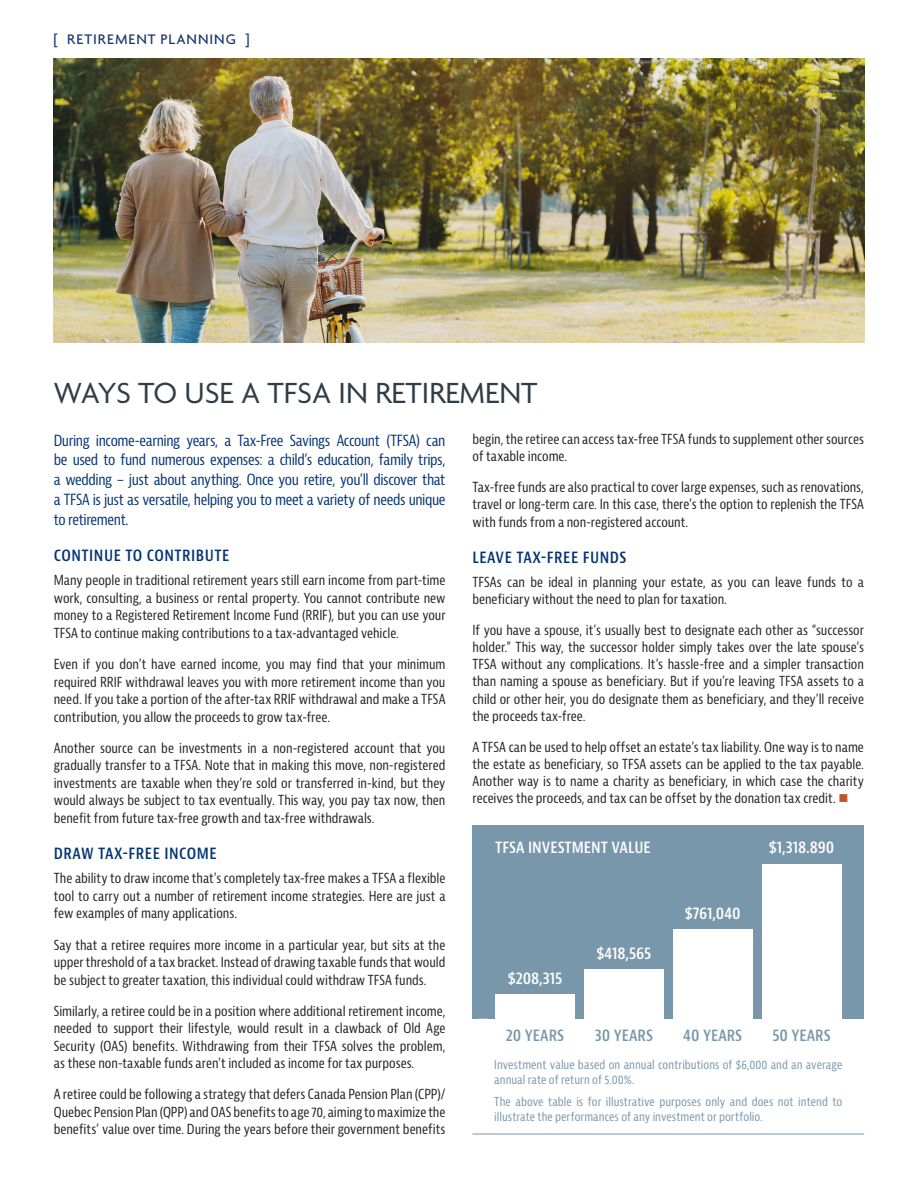
<style>
.page{position:relative;width:918px;height:1188px;background:#fff}
.page>*{position:absolute;margin:0;border:0;box-sizing:border-box;transform-origin:0 0}
.t1{font:31.5px "Agenda";color:#303d47}
.t2{font:600 condensed 16.5px "Bernina Sans";letter-spacing:.03em;color:#053474}
.t3{font:600 condensed 16.5px "Bernina Sans";color:#fff}
.t4{font:600 condensed 16.5px "Bernina Sans";color:#7997aa}
.t5{font:condensed 15px/19.8px "Bernina Sans";letter-spacing:-.025em;color:#053474;text-align:justify}
.t6{font:500 15px "Agenda";letter-spacing:.065em;color:#1b376c}
.t7{font:condensed 13.5px/17.5px "Bernina Sans";color:#231f20;text-align:justify}
.t8{font:condensed 12px/15px "Bernina Sans";letter-spacing:.005em;color:#7997aa}
.s1{color:#c25426}
</style>
<div class="page">
<img style="left:54px;top:59px;width:810px;height:284px">
<div style="left:473px;top:825px;width:391px;height:194px;background:#7997aa"></div>
<div style="left:762px;top:864px;width:80px;height:156px;background:#fff"></div>
<div style="left:673px;top:929px;width:80px;height:91px;background:#fff"></div>
<div style="left:584px;top:970px;width:80px;height:50px;background:#fff"></div>
<div style="left:495px;top:994px;width:80px;height:26px;background:#fff"></div>
<hr style="left:472px;top:1134px;width:392px;height:1px;background:#7997aa">
<p class="t6" style="left:54px;top:30px;width:198px">[ RETIREMENT PLANNING ]</p>
<p class="t1" style="left:54px;top:376px;width:486px">WAYS TO USE A TFSA IN RETIREMENT</p>
<p class="t5" style="left:54px;top:431px;width:393px">During income-earning years, a Tax-Free Savings Account (TFSA) can be used to fund numerous expenses: a child’s education, family trips, a wedding – just about anything. Once you retire, you’ll discover that a TFSA is just as versatile, helping you to meet a variety of needs unique to retirement.</p>
<p class="t2" style="left:54px;top:545px;width:177px">CONTINUE TO CONTRIBUTE</p>
<p class="t7" style="left:54px;top:572px;width:393px">Many people in traditional retirement years still earn income from part-time work, consulting, a business or rental property. You cannot contribute new money to a Registered Retirement Income Fund (RRIF), but you can use your TFSA to continue making contributions to a tax-advantaged vehicle.</p>
<p class="t7" style="left:54px;top:656px;width:393px">Even if you don’t have earned income, you may find that your minimum required RRIF withdrawal leaves you with more retirement income than you need. If you take a portion of the after-tax RRIF withdrawal and make a TFSA contribution, you allow the proceeds to grow tax-free.</p>
<p class="t7" style="left:54px;top:739px;width:393px">Another source can be investments in a non-registered account that you gradually transfer to a TFSA. Note that in making this move, non-registered investments are taxable when they’re sold or transferred in-kind, but they would always be subject to tax eventually. This way, you pay tax now, then benefit from future tax-free growth and tax-free withdrawals.</p>
<p class="t2" style="left:54px;top:843px;width:165px">DRAW TAX-FREE INCOME</p>
<p class="t7" style="left:54px;top:870px;width:393px">The ability to draw income that’s completely tax-free makes a TFSA a flexible tool to carry out a number of retirement income strategies. Here are just a few examples of many applications.</p>
<p class="t7" style="left:54px;top:936px;width:393px">Say that a retiree requires more income in a particular year, but sits at the upper threshold of a tax bracket. Instead of drawing taxable funds that would be subject to greater taxation, this individual could withdraw TFSA funds.</p>
<p class="t7" style="left:54px;top:1002px;width:393px">Similarly, a retiree could be in a position where additional retirement income, needed to support their lifestyle, would result in a clawback of Old Age Security (OAS) benefits. Withdrawing from their TFSA solves the problem, as these non-taxable funds aren’t included as income for tax purposes.</p>
<p class="t7" style="left:54px;top:1086px;width:393px">A retiree could be following a strategy that defers Canada Pension Plan (CPP)/ Quebec Pension Plan (QPP) and OAS benefits to age 70, aiming to maximize the benefits’ value over time. During the years before their government benefits</p>
<p class="t7" style="left:473px;top:431px;width:393px">begin, the retiree can access tax-free TFSA funds to supplement other sources of taxable income.</p>
<p class="t7" style="left:473px;top:479px;width:393px">Tax-free funds are also practical to cover large expenses, such as renovations, travel or long-term care. In this case, there’s the option to replenish the TFSA with funds from a non-registered account.</p>
<p class="t2" style="left:473px;top:547px;width:156px">LEAVE TAX-FREE FUNDS</p>
<p class="t7" style="left:473px;top:573px;width:393px">TFSAs can be ideal in planning your estate, as you can leave funds to a beneficiary without the need to plan for taxation.</p>
<p class="t7" style="left:473px;top:621px;width:393px">If you have a spouse, it’s usually best to designate each other as “successor holder.” This way, the successor holder simply takes over the late spouse’s TFSA without any complications. It’s hassle-free and a simpler transaction than naming a spouse as beneficiary. But if you’re leaving TFSA assets to a child or other heir, you do designate them as beneficiary, and they’ll receive the proceeds tax-free.</p>
<p class="t7" style="left:473px;top:738px;width:393px">A TFSA can be used to help offset an estate’s tax liability. One way is to name the estate as beneficiary, so TFSA assets can be applied to the tax payable.<br>Another way is to name a charity as beneficiary, in which case the charity receives the proceeds, and tax can be offset by the donation tax credit. <span class="s1">■</span></p>
<p class="t3" style="left:769px;top:837px;width:67px">$1,318.890</p>
<p class="t3" style="left:495px;top:837px;width:157px">TFSA INVESTMENT VALUE</p>
<p class="t3" style="left:685px;top:903px;width:57px">$761,040</p>
<p class="t3" style="left:597px;top:943px;width:56px">$418,565</p>
<p class="t3" style="left:508px;top:968px;width:56px">$208,315</p>
<p class="t4" style="left:506px;top:1025px;width:60px">20 YEARS</p>
<p class="t4" style="left:595px;top:1025px;width:60px">30 YEARS</p>
<p class="t4" style="left:683px;top:1025px;width:61px">40 YEARS</p>
<p class="t4" style="left:772px;top:1025px;width:60px">50 YEARS</p>
<p class="t8" style="left:494px;top:1057px;width:350px">Investment value based on annual contributions of $6,000 and an average annual rate of return of 5.00%.</p>
<p class="t8" style="left:494px;top:1094px;width:350px">The above table is for illustrative purposes only and does not intend to illustrate the performances of any investment or portfolio.</p>
</div>
